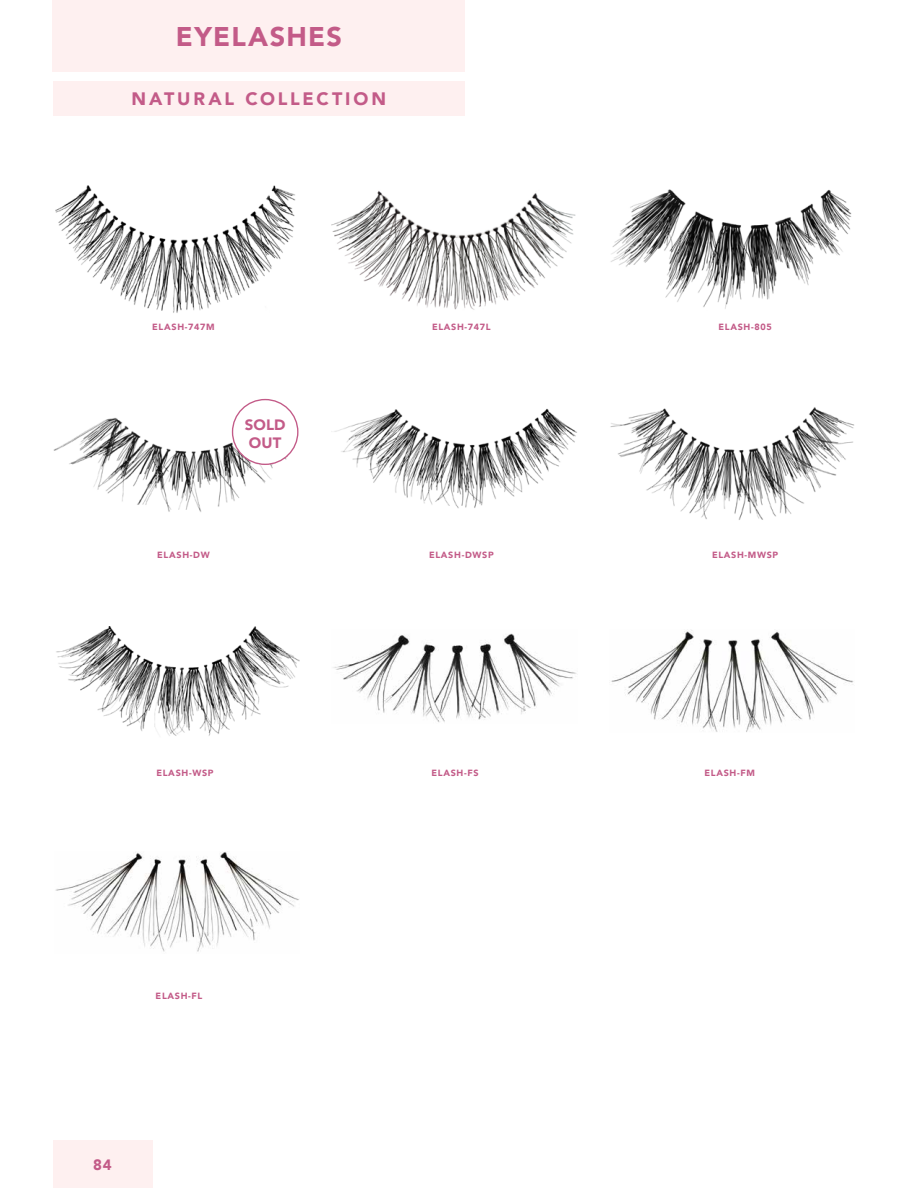
<style>
.page{position:relative;width:918px;height:1188px;background:#fff}
.page>*{position:absolute;margin:0;border:0;box-sizing:border-box;transform-origin:0 0}
.t1{font:900 27px "Avenir";letter-spacing:.05em;color:#c35b88}
.t2{font:900 18px "Avenir";letter-spacing:.155em;color:#c35b88}
.t3{font:900 15px/18px "Avenir";letter-spacing:.01em;color:#c35b88}
.t4{font:900 9px "Avenir";letter-spacing:.075em;color:#c35b88}
</style>
<div class="page">
<div style="left:53px;top:1141px;width:100px;height:47px;background:#fef0f0"></div>
<div style="left:52px;top:0;width:413px;height:72px;background:#fef0f0"></div>
<img style="left:55px;top:185px;width:241px;height:128px">
<img style="left:610px;top:189px;width:242px;height:120px">
<img style="left:53px;top:417px;width:244px;height:95px">
<img style="left:334px;top:409px;width:243px;height:100px">
<img style="left:610px;top:407px;width:244px;height:113px">
<img style="left:56px;top:626px;width:244px;height:110px">
<img style="left:332px;top:190px;width:244px;height:120px">
<div style="left:53px;top:81px;width:411px;height:35px;background:#fef0f0"></div>
<div style="left:233px;top:400px;width:65px;height:64px;background:#fff;border-radius:50%"></div>
<div style="left:232px;top:399px;width:67px;height:66px;border:1px solid #c35b88;border-radius:50%"></div>
<img style="left:611px;top:630px;width:243px;height:102px">
<img style="left:333px;top:633px;width:244px;height:89px">
<img style="left:55px;top:852px;width:244px;height:100px">
<h1 class="t1" style="left:176px;top:14px;width:168px">EYELASHES</h1>
<h2 class="t2" style="left:132px;top:83px;width:256px">NATURAL COLLECTION</h2>
<p class="t4" style="left:152px;top:319px;width:64px">ELASH-747M</p>
<h3 class="t3" style="left:245px;top:415px;width:42px">SOLD<br>OUT</h3>
<p class="t4" style="left:157px;top:547px;width:54px">ELASH-DW</p>
<p class="t4" style="left:156px;top:765px;width:59px">ELASH-WSP</p>
<p class="t4" style="left:156px;top:988px;width:48px">ELASH-FL</p>
<h3 class="t3" style="left:93px;top:1156px;width:20px">84</h3>
<p class="t4" style="left:432px;top:319px;width:60px">ELASH-747L</p>
<p class="t4" style="left:429px;top:547px;width:66px">ELASH-DWSP</p>
<p class="t4" style="left:719px;top:319px;width:55px">ELASH-805</p>
<p class="t4" style="left:712px;top:547px;width:68px">ELASH-MWSP</p>
<p class="t4" style="left:432px;top:765px;width:49px">ELASH-FS</p>
<p class="t4" style="left:705px;top:765px;width:52px">ELASH-FM</p>
</div>
